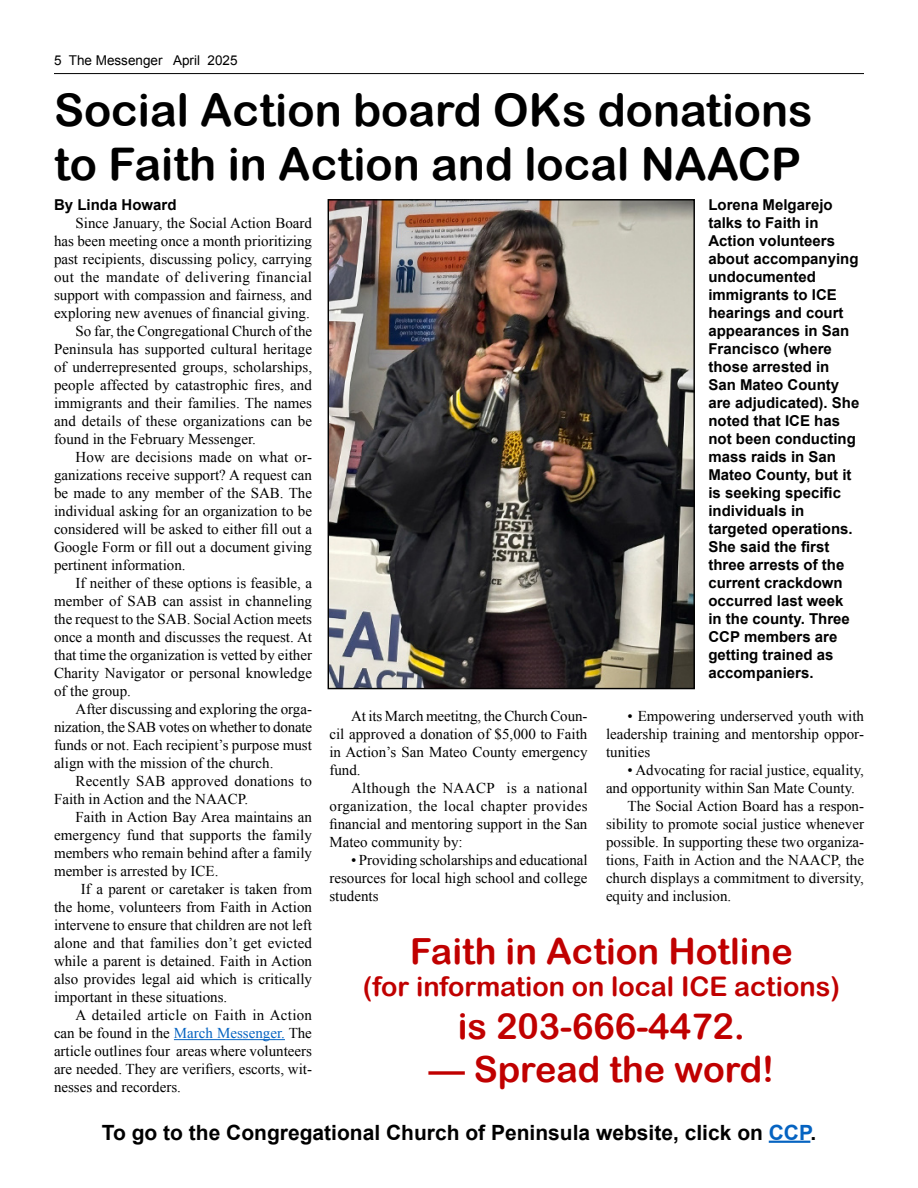
<style>
.page{position:relative;width:918px;height:1188px;background:#fff}
.page>*{position:absolute;margin:0;border:0;box-sizing:border-box;transform-origin:0 0}
.t1{font:45px/54px "Arial Rounded MT Bold";color:#000}
.t2{font:36px "Arial Rounded MT Bold";color:#c00000}
.t3{font:27px "Arial Rounded MT Bold";color:#c00000}
.t4{font:700 21px "Arial";color:#000}
.t5{font:15px/18px "Times New Roman";color:#000;text-align:justify}
.t6{font:700 15px/18px "Arial";color:#000}
.t7{font:15px "Times New Roman";letter-spacing:.03em;color:#000}
.t8{font:15px "Times New Roman";letter-spacing:.02em;color:#000}
.t9{font:13.5px "Arial";color:#000}
.s1{color:#0563c1}
</style>
<div class="page">
<hr style="left:769px;top:1141px;width:41px;height:2px;background:#0563c1">
<hr style="left:54px;top:73px;width:810px;height:1px;background:#000">
<hr style="left:174px;top:1039px;width:111px;height:1px;background:#0563c1">
<img style="left:330px;top:201px;width:363px;height:486px">
<p class="t9" style="left:54px;top:51px;width:185px">5 The Messenger April 2025</p>
<h1 class="t1" style="left:54px;top:82px;width:760px">Social Action board OKs donations to Faith in Action and local NAACP</h1>
<p class="t6" style="left:54px;top:196px;width:124px">By Linda Howard</p>
<p class="t5" style="left:76px;top:214px;width:238px">Since January, the Social Action Board</p>
<p class="t5" style="left:54px;top:232px;width:260px">has been meeting once a month prioritizing</p>
<p class="t5" style="left:54px;top:250px;width:260px">past recipients, discussing policy, carrying</p>
<p class="t7" style="left:54px;top:267px;width:260px">out the mandate of delivering financial</p>
<p class="t5" style="left:54px;top:286px;width:260px">support with compassion and fairness, and</p>
<p class="t5" style="left:54px;top:304px;width:257px">exploring new avenues of financial giving.</p>
<p class="t5" style="left:76px;top:322px;width:238px">So far, the Congregational Church of the</p>
<p class="t5" style="left:54px;top:340px;width:260px">Peninsula has supported cultural heritage</p>
<p class="t5" style="left:54px;top:358px;width:260px">of underrepresented groups, scholarships,</p>
<p class="t5" style="left:54px;top:376px;width:259px">people affected by catastrophic fires, and</p>
<p class="t5" style="left:54px;top:394px;width:260px">immigrants and their families. The names</p>
<p class="t5" style="left:54px;top:412px;width:260px">and details of these organizations can be</p>
<p class="t5" style="left:54px;top:430px;width:204px">found in the February Messenger.</p>
<p class="t5" style="left:76px;top:448px;width:238px">How are decisions made on what or-</p>
<p class="t5" style="left:54px;top:466px;width:260px">ganizations receive support? A request can</p>
<p class="t5" style="left:54px;top:484px;width:260px">be made to any member of the SAB. The</p>
<p class="t5" style="left:54px;top:502px;width:260px">individual asking for an organization to be</p>
<p class="t5" style="left:54px;top:520px;width:260px">considered will be asked to either fill out a</p>
<p class="t5" style="left:54px;top:538px;width:260px">Google Form or fill out a document giving</p>
<p class="t5" style="left:54px;top:556px;width:133px">pertinent information.</p>
<p class="t5" style="left:76px;top:574px;width:238px">If neither of these options is feasible, a</p>
<p class="t5" style="left:54px;top:592px;width:260px">member of SAB can assist in channeling</p>
<p class="t5" style="left:54px;top:610px;width:260px">the request to the SAB. Social Action meets</p>
<p class="t5" style="left:54px;top:628px;width:260px">once a month and discusses the request. At</p>
<p class="t5" style="left:54px;top:646px;width:260px">that time the organization is vetted by either</p>
<p class="t5" style="left:54px;top:664px;width:260px">Charity Navigator or personal knowledge</p>
<p class="t5" style="left:54px;top:682px;width:79px">of the group.</p>
<p class="t5" style="left:76px;top:700px;width:238px">After discussing and exploring the orga-</p>
<p class="t5" style="left:54px;top:718px;width:260px">nization, the SAB votes on whether to donate</p>
<p class="t5" style="left:54px;top:736px;width:260px">funds or not. Each recipient’s purpose must</p>
<p class="t5" style="left:54px;top:754px;width:221px">align with the mission of the church.</p>
<p class="t5" style="left:76px;top:772px;width:238px">Recently SAB approved donations to</p>
<p class="t5" style="left:54px;top:790px;width:196px">Faith in Action and the NAACP.</p>
<p class="t5" style="left:76px;top:808px;width:238px">Faith in Action Bay Area maintains an</p>
<p class="t5" style="left:54px;top:826px;width:260px">emergency fund that supports the family</p>
<p class="t5" style="left:54px;top:844px;width:260px">members who remain behind after a family</p>
<p class="t5" style="left:54px;top:862px;width:166px">member is arrested by ICE.</p>
<p class="t5" style="left:81px;top:880px;width:233px">If a parent or caretaker is taken from</p>
<p class="t5" style="left:54px;top:898px;width:260px">the home, volunteers from Faith in Action</p>
<p class="t5" style="left:54px;top:916px;width:260px">intervene to ensure that children are not left</p>
<p class="t5" style="left:54px;top:934px;width:260px">alone and that families don’t get evicted</p>
<p class="t5" style="left:54px;top:952px;width:260px">while a parent is detained. Faith in Action</p>
<p class="t5" style="left:54px;top:970px;width:260px">also provides legal aid which is critically</p>
<p class="t5" style="left:54px;top:988px;width:175px">important in these situations.</p>
<p class="t8" style="left:76px;top:1005px;width:238px">A detailed article on Faith in Action</p>
<p class="t5" style="left:54px;top:1024px;width:259px">can be found in the <span class="s1">March Messenger.</span> The</p>
<p class="t5" style="left:54px;top:1042px;width:260px">article outlines four areas where volunteers</p>
<p class="t5" style="left:54px;top:1060px;width:260px">are needed. They are verifiers, escorts, wit-</p>
<p class="t5" style="left:54px;top:1078px;width:129px">nesses and recorders.</p>
<p class="t5" style="left:329px;top:706px;width:260px;text-indent:22px">At its March meetitng, the Church Coun&shy;cil approved a donation of $5,000 to Faith in Action’s San Mateo County emergency fund.</p>
<p class="t5" style="left:329px;top:778px;width:260px;text-indent:22px">Although the NAACP is a national organization, the local chapter provides financial and mentoring support in the San Mateo community by:</p>
<p class="t5" style="left:329px;top:850px;width:260px;text-indent:22px">• Providing scholarships and educational resources for local high school and college students</p>
<p class="t6" style="left:708px;top:196px;width:152px">Lorena Melgarejo talks to Faith in<br>Action volunteers about accompanying undocumented immigrants to ICE hearings and court appearances in San<br>Francisco (where those arrested in<br>San Mateo County are adjudicated). She noted that ICE has not been conducting mass raids in San<br>Mateo County, but it is seeking specific individuals in targeted operations.<br>She said the first three arrests of the current crackdown occurred last week in the county. Three<br>CCP members are getting trained as accompaniers.</p>
<p class="t5" style="left:606px;top:706px;width:260px;text-indent:22px">• Empowering underserved youth with leadership training and mentorship oppor&shy;tunities</p>
<p class="t5" style="left:628px;top:760px;width:238px">• Advocating for racial justice, equality,</p>
<p class="t5" style="left:606px;top:778px;width:251px">and opportunity within San Mate County.</p>
<p class="t5" style="left:628px;top:796px;width:238px">The Social Action Board has a respon-</p>
<p class="t5" style="left:606px;top:814px;width:260px">sibility to promote social justice whenever</p>
<p class="t5" style="left:606px;top:832px;width:259px">possible. In supporting these two organiza-</p>
<p class="t5" style="left:606px;top:850px;width:260px">tions, Faith in Action and the NAACP, the</p>
<p class="t5" style="left:606px;top:868px;width:260px">church displays a commitment to diversity,</p>
<p class="t5" style="left:606px;top:886px;width:127px">equity and inclusion.</p>
<h2 class="t2" style="left:410px;top:930px;width:384px">Faith in Action Hotline</h2>
<h3 class="t3" style="left:363px;top:971px;width:479px">(for information on local ICE actions)</h3>
<h2 class="t2" style="left:458px;top:1005px;width:289px">is 203-666-4472.</h2>
<h2 class="t2" style="left:429px;top:1048px;width:347px">— Spread the word!</h2>
<h3 class="t4" style="left:102px;top:1118px;width:716px">To go to the Congregational Church of Peninsula website, click on <span class="s1">CCP</span>.</h3>
</div>
